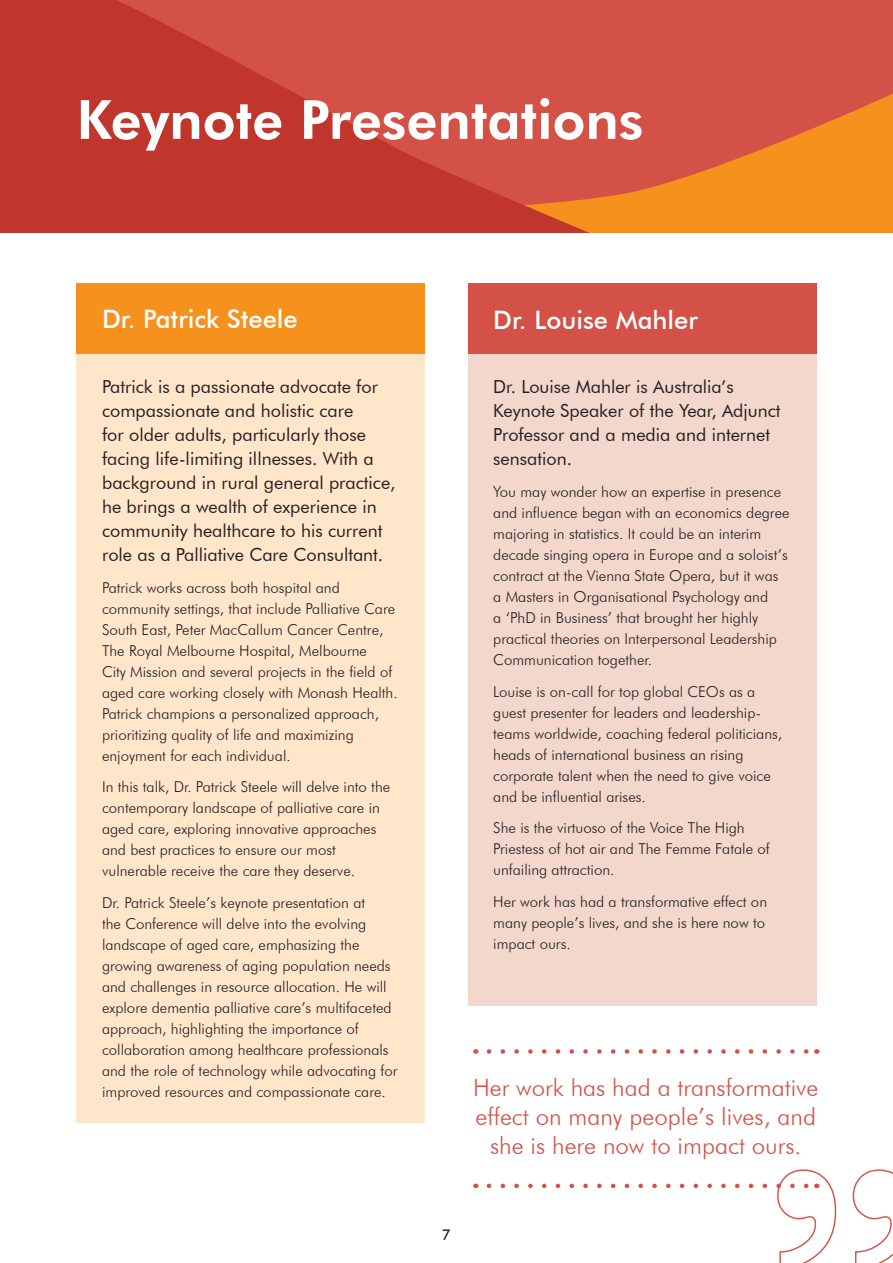
<style>
.page{position:relative;width:893px;height:1263px;background:#fff}
.page>*{position:absolute;margin:0;border:0;box-sizing:border-box;transform-origin:0 0}
.Heading_level_1{font:800 54px "Futura BT";color:#fff}
.Heading_level_2{font:500 25.5px "Futura BT";color:#fff}
.t1{font:300 24px/28.8px "Futura BT";color:#d35146;text-align:center}
.Body_Intro{font:18px/24px "Futura BT";color:#231f20}
.Body_text{font:300 15px/21px "Futura BT";color:#231f20}
.t2{font:500 15px "Futura BT";color:#231f20}
</style>
<div class="page">
<svg style="left:524px;top:0;width:369px;height:233px;background:#dd633a"></svg>
<svg style="left:0;top:0;width:524px;height:233px;background:#c63e35"></svg>
<div style="left:77px;top:283px;width:348px;height:71px;background:#f7911e"></div>
<div style="left:77px;top:354px;width:348px;height:768px;background:#ffe5ca"></div>
<div style="left:468px;top:284px;width:348px;height:70px;background:#d35146"></div>
<div style="left:468px;top:354px;width:348px;height:652px;background:#f3d6cc"></div>
<svg style="left:489px;top:1049px;width:320px;height:5px"></svg>
<svg style="left:489px;top:1169px;width:404px;height:94px"></svg>
<p class="Heading_level_1" style="left:77px;top:87px;width:568px">Keynote Presentations</p>
<p class="Heading_level_2" style="left:102px;top:304px;width:197px">Dr. Patrick Steele</p>
<p class="Body_Intro" style="left:102px;top:375px;width:295px">Patrick is a passionate advocate for compassionate and holistic care<br>for older adults, particularly those facing life-limiting illnesses. With a background in rural general practice, he brings a wealth of experience in community healthcare to his current role as a Palliative Care Consultant.</p>
<p class="Body_text" style="left:102px;top:577px;width:297px">Patrick works across both hospital and community settings, that include Palliative Care South East, Peter MacCallum Cancer Centre, The Royal Melbourne Hospital, Melbourne<br>City Mission and several projects in the field of aged care working closely with Monash Health.<br>Patrick champions a personalized approach, prioritizing quality of life and maximizing enjoyment for each individual.</p>
<p class="Body_text" style="left:102px;top:776px;width:290px">In this talk, Dr. Patrick Steele will delve into the contemporary landscape of palliative care in aged care, exploring innovative approaches and best practices to ensure our most vulnerable receive the care they deserve.</p>
<p class="Body_text" style="left:102px;top:892px;width:297px">Dr. Patrick Steele’s keynote presentation at<br>the Conference will delve into the evolving landscape of aged care, emphasizing the growing awareness of aging population needs and challenges in resource allocation. He will explore dementia palliative care’s multifaceted approach, highlighting the importance of collaboration among healthcare professionals and the role of technology while advocating for improved resources and compassionate care.</p>
<p class="Heading_level_2" style="left:493px;top:304px;width:206px">Dr. Louise Mahler</p>
<p class="Body_Intro" style="left:493px;top:375px;width:289px">Dr. Louise Mahler is Australia’s<br>Keynote Speaker of the Year, Adjunct<br>Professor and a media and internet sensation.</p>
<p class="Body_text" style="left:493px;top:481px;width:298px">You may wonder how an expertise in presence and influence began with an economics degree majoring in statistics. It could be an interim decade singing opera in Europe and a soloist’s contract at the Vienna State Opera, but it was a Masters in Organisational Psychology and<br>a ‘PhD in Business’ that brought her highly practical theories on Interpersonal Leadership Communication together.</p>
<p class="Body_text" style="left:493px;top:680px;width:290px">Louise is on-call for top global CEOs as a guest presenter for leaders and leadership&shy;teams worldwide, coaching federal politicians, heads of international business an rising corporate talent when the need to give voice and be influential arises.</p>
<p class="Body_text" style="left:493px;top:817px;width:278px">She is the virtuoso of the Voice The High<br>Priestess of hot air and The Femme Fatale of unfailing attraction.</p>
<p class="Body_text" style="left:493px;top:891px;width:275px">Her work has had a transformative effect on many people’s lives, and she is here now to impact ours.</p>
<p class="t1" style="left:473px;top:1073px;width:347px">Her work has had a transformative effect on many people’s lives, and she is here now to impact ours.</p>
<p class="t2" style="left:442px;top:1226px;width:11px">7</p>
</div>
